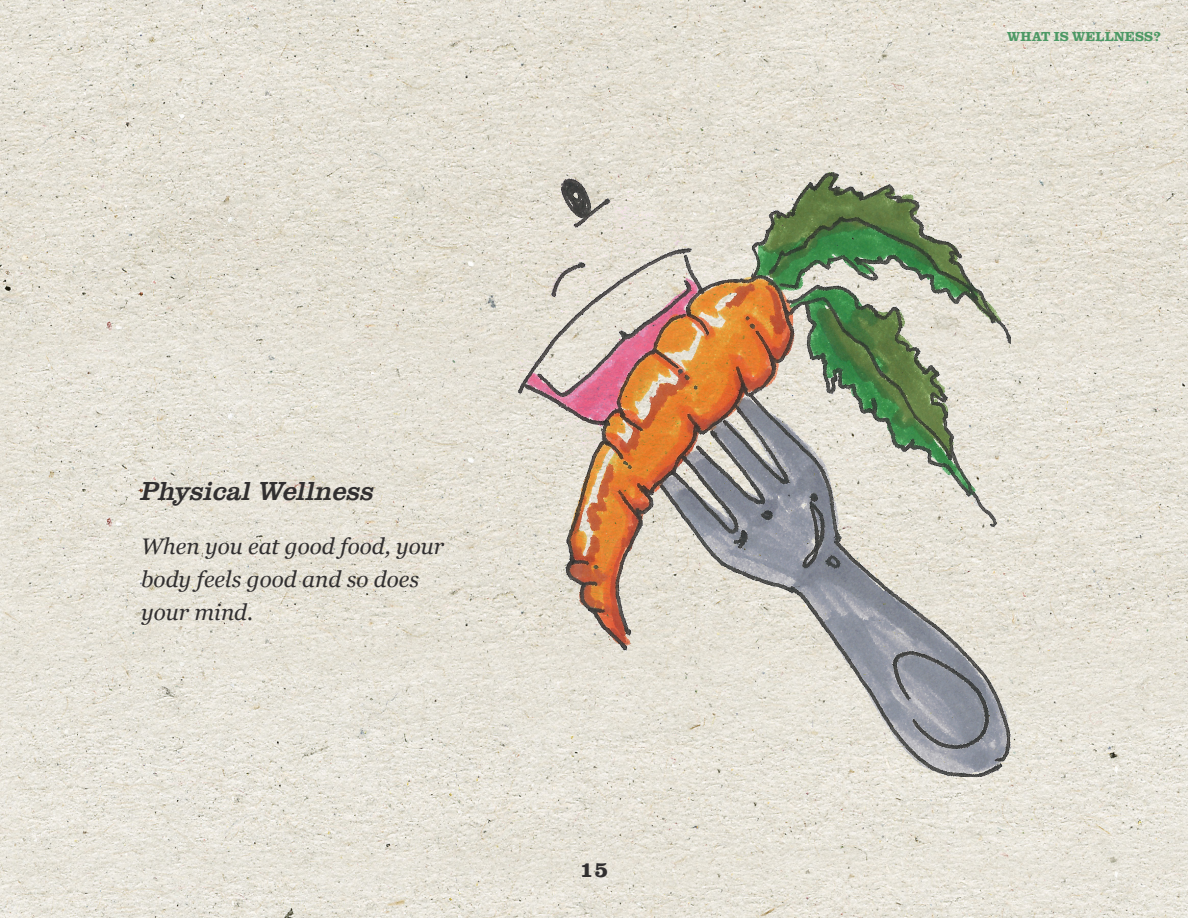
<style>
.page{position:relative;width:1188px;height:918px;background:#fff}
.page>*{position:absolute;margin:0;border:0;box-sizing:border-box;transform-origin:0 0}
.Head1-small{font:italic 27px "Clarendon URW";color:#312f30}
.italic_left{font:italic 22.5px/33px "Georgia";color:#312f30}
.t1{font:700 22.5px "Clarendon URW";color:#312f30}
.t2{font:700 13.5px "Clarendon URW";color:#4d9965}
</style>
<div class="page">
<img style="left:0;top:0;width:1188px;height:918px">
<img style="left:518px;top:173px;width:492px;height:603px">
<p class="Head1-small" style="left:141px;top:471px;width:235px">Physical Wellness</p>
<p class="italic_left" style="left:141px;top:529px;width:305px">When you eat good food, your body feels good and so does your mind.</p>
<p class="t1" style="left:580px;top:853px;width:30px">15</p>
<p class="t2" style="left:1007px;top:27px;width:155px">WHAT IS WELLNESS?</p>
</div>
